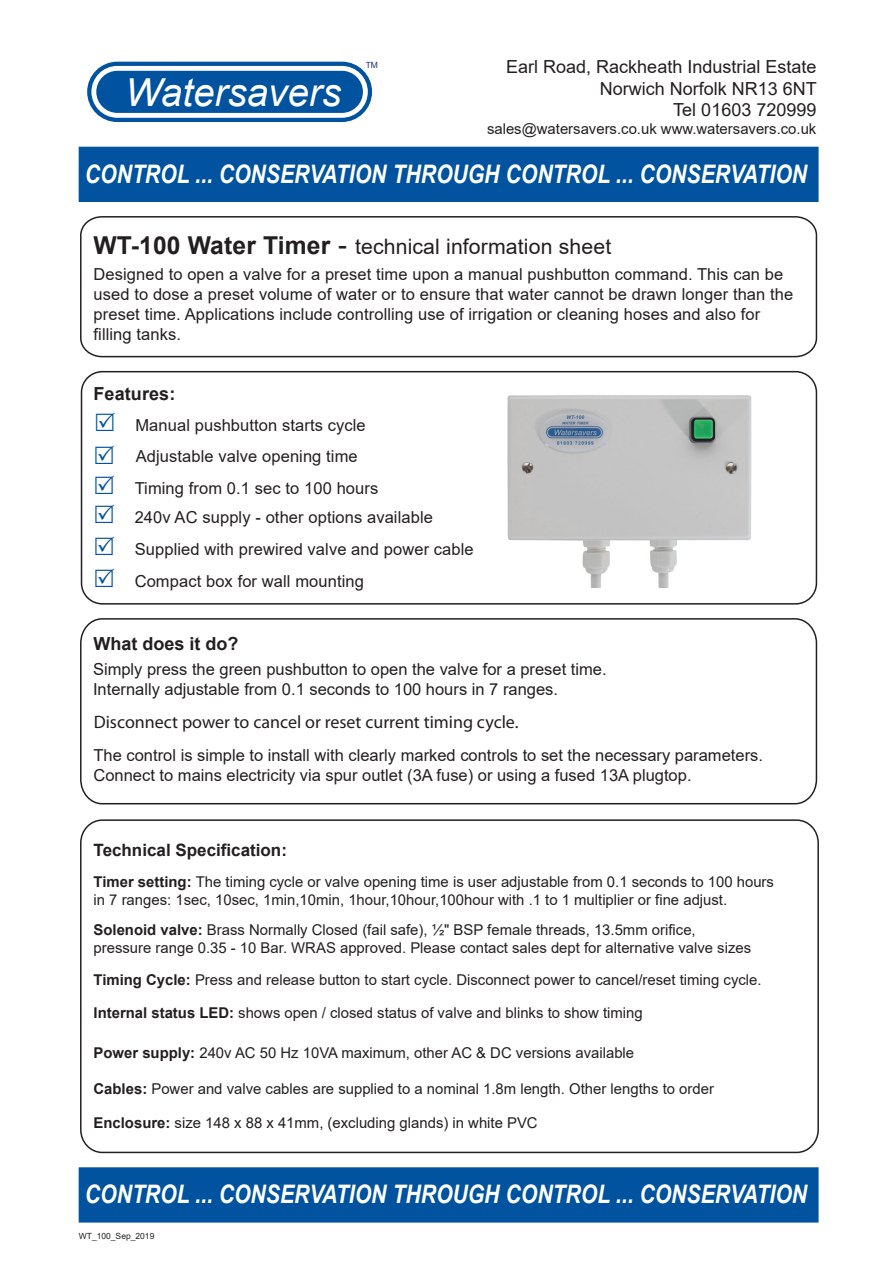
<style>
.page{position:relative;width:893px;height:1263px;background:#fff}
.page>*{position:absolute;margin:0;border:0;box-sizing:border-box;transform-origin:0 0}
.t1{font:italic 38.55px "Arial";color:#fff}
.t2{font:italic 700 25.5px "Arial";color:#fff;scale:.83 1}
.t3{font:21.3px "Arial";letter-spacing:.005em;color:#231f20}
.t4{font:18px/21.6px "Arial";color:#231f20;text-align:right}
.t5{font:18px "Myriad Pro";color:#231f20}
.t6{font:700 18px "Arial";color:#231f20}
.t7{font:700 16.95px "Arial";color:#231f20}
.t8{font:16.5px/19.8px "Arial";letter-spacing:.005em;color:#231f20}
.t9{font:14.85px/17.9px "Arial";color:#231f20}
.t10{font:8.55px "Arial";color:#231f20}
.t11{font:8.55px "Arial";color:#283681}
.s1{font-weight:700;font-size:24.6px}
.s2{font-size:27px}
.s3{font-weight:700}
</style>
<div class="page">
<div style="left:79px;top:147px;width:740px;height:55px;background:#0153a0"></div>
<div style="left:80px;top:819px;width:739px;height:334px;border:2px solid #231f20;border-radius:22px"></div>
<svg style="left:80px;top:618px;width:738px;height:187px"></svg>
<div style="left:81px;top:371px;width:736px;height:234px;border:2px solid #231f20;border-radius:21px"></div>
<svg style="left:80px;top:216px;width:738px;height:142px"></svg>
<div style="left:96px;top:71px;width:267px;height:42px;background:#0153a0;border-radius:21px"></div>
<div style="left:87px;top:62px;width:285px;height:60px;border:4px solid #0153a0;border-radius:28px"></div>
<div style="left:79px;top:1167px;width:740px;height:55px;background:#0153a0;border:4px solid #0153a0"></div>
<img style="left:507px;top:395px;width:245px;height:192px">
<p class="t11" style="left:366px;top:59px;width:14px">TM</p>
<p class="t4" style="left:506px;top:56px;width:312px">Earl Road, Rackheath Industrial Estate<br>Norwich Norfolk NR13 6NT<br>Tel 01603 720999</p>
<p class="t9" style="left:487px;top:120px;width:331px">sales@watersavers.co.uk www.watersavers.co.uk</p>
<h2 class="t2" style="left:85px;top:157px;width:872px">CONTROL ... CONSERVATION THROUGH CONTROL ... CONSERVATION</h2>
<h1 class="t1" style="left:125px;top:67px;width:217px">Watersavers</h1>
<h3 class="t3" style="left:94px;top:232px;width:519px"><span class="s1">WT-100 Water Timer</span> <span class="s2">-</span> technical information sheet</h3>
<p class="t8" style="left:94px;top:264px;width:701px">Designed to open a valve for a preset time upon a manual pushbutton command. This can be used to dose a preset volume of water or to ensure that water cannot be drawn longer than the preset time. Applications include controlling use of irrigation or cleaning hoses and also for filling tanks.</p>
<p class="t6" style="left:94px;top:381px;width:83px">Features:</p>
<p class="t8" style="left:135px;top:415px;width:232px">Manual pushbutton starts cycle</p>
<p class="t8" style="left:136px;top:446px;width:223px">Adjustable valve opening time</p>
<p class="t8" style="left:135px;top:478px;width:245px">Timing from 0.1 sec to 100 hours</p>
<p class="t8" style="left:135px;top:507px;width:300px">240v AC supply - other options available</p>
<p class="t8" style="left:135px;top:539px;width:340px">Supplied with prewired valve and power cable</p>
<p class="t8" style="left:135px;top:571px;width:231px">Compact box for wall mounting</p>
<p class="t6" style="left:94px;top:631px;width:147px">What does it do?</p>
<p class="t8" style="left:93px;top:659px;width:515px">Simply press the green pushbutton to open the valve for a preset time.<br>Internally adjustable from 0.1 seconds to 100 hours in 7 ranges.</p>
<p class="t5" style="left:94px;top:711px;width:426px">Disconnect power to cancel or reset current timing cycle.</p>
<p class="t8" style="left:94px;top:745px;width:671px">The control is simple to install with clearly marked controls to set the necessary parameters.<br>Connect to mains electricity via spur outlet (3A fuse) or using a fused 13A plugtop.</p>
<p class="t7" style="left:94px;top:838px;width:195px">Technical Specification:</p>
<p class="t9" style="left:94px;top:873px;width:682px"><span class="s3">Timer setting:</span> The timing cycle or valve opening time is user adjustable from 0.1 seconds to 100 hours in 7 ranges: 1sec, 10sec, 1min,10min, 1hour,10hour,100hour with .1 to 1 multiplier or fine adjust.</p>
<p class="t9" style="left:94px;top:921px;width:659px"><span class="s3">Solenoid valve:</span> Brass Normally Closed (fail safe), ½" BSP female threads, 13.5mm orifice, pressure range 0.35 - 10 Bar. WRAS approved. Please contact sales dept for alternative valve sizes</p>
<p class="t9" style="left:94px;top:970px;width:670px"><span class="s3">Timing Cycle:</span> Press and release button to start cycle. Disconnect power to cancel/reset timing cycle.</p>
<p class="t9" style="left:94px;top:1003px;width:551px"><span class="s3">Internal status LED:</span> shows open / closed status of valve and blinks to show timing</p>
<p class="t9" style="left:94px;top:1044px;width:542px"><span class="s3">Power supply:</span> 240v AC 50 Hz 10VA maximum, other AC &amp; DC versions available</p>
<p class="t9" style="left:94px;top:1080px;width:622px"><span class="s3">Cables:</span> Power and valve cables are supplied to a nominal 1.8m length. Other lengths to order</p>
<p class="t9" style="left:94px;top:1114px;width:446px"><span class="s3">Enclosure:</span> size 148 x 88 x 41mm, (excluding glands) in white PVC</p>
<h2 class="t2" style="left:85px;top:1177px;width:872px">CONTROL ... CONSERVATION THROUGH CONTROL ... CONSERVATION</h2>
<p class="t10" style="left:79px;top:1230px;width:77px">WT_100_Sep_2019</p>
</div>
